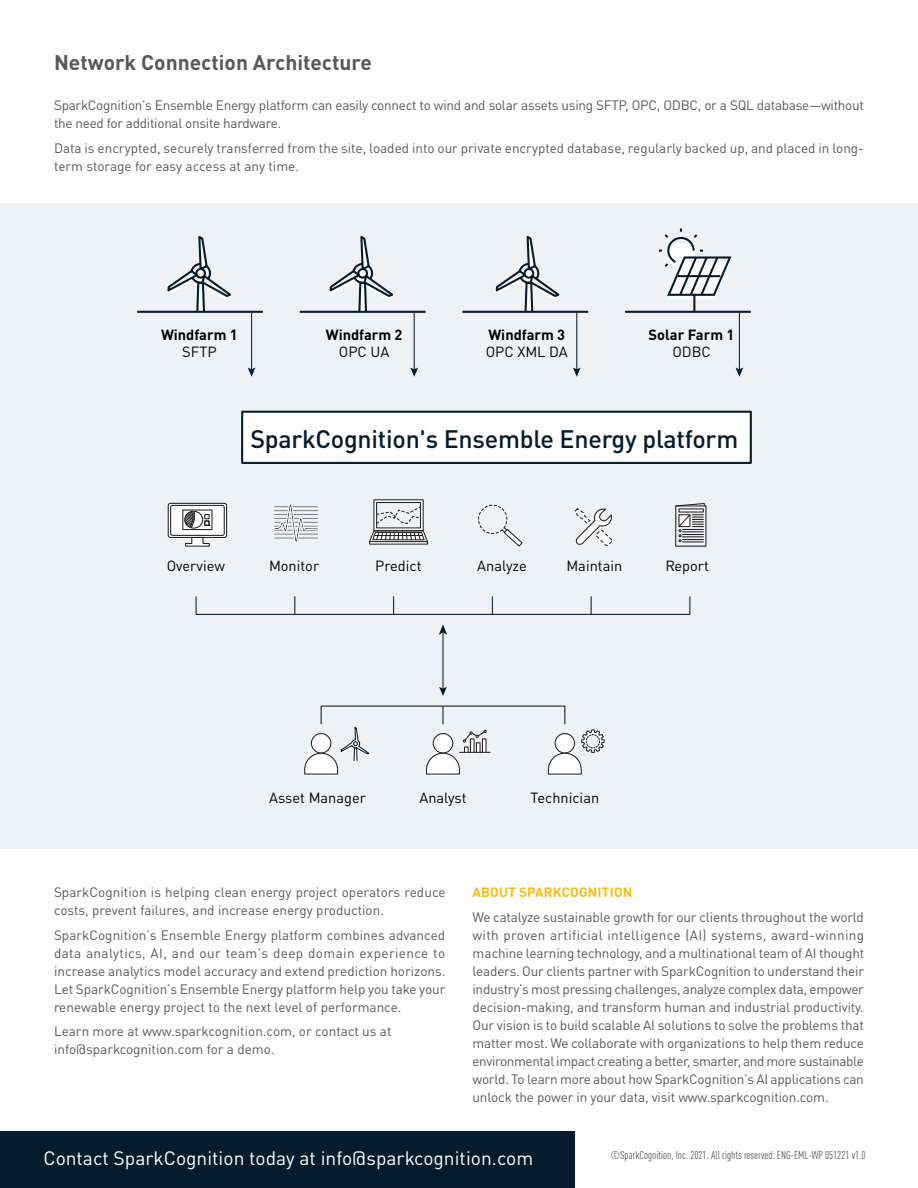
<style>
.page{position:relative;width:918px;height:1188px;background:#fff}
.page>*{position:absolute;margin:0;border:0;box-sizing:border-box;transform-origin:0 0}
.t1{font:500 25.05px "DINOT";letter-spacing:-.01em;color:#051c2c}
.t2{font:700 21px "DINOT";color:#57585a}
.t3{font:19.2px "DINOT";color:#fff}
.t4{font:14.55px "DINOT";color:#000}
.t5{font:700 14.55px "DINOT";color:#000}
.t6{font:13.5px/18px "DINOT";color:#57585a}
.t7{font:13.5px/18px "DINOT";letter-spacing:-.02em;color:#57585a}
.t8{font:700 13.5px "DINOT";letter-spacing:.01em;color:#f7be16}
.t9{font:condensed 11.25px "DINOT";color:#57585a}
</style>
<div class="page">
<div style="left:0;top:203px;width:918px;height:646px;background:#eff2f4"></div>
<div style="left:0;top:1132px;width:574px;height:56px;background:#051c2c"></div>
<svg style="left:328px;top:236px;width:68px;height:75px"></svg>
<svg style="left:494px;top:236px;width:69px;height:75px"></svg>
<svg style="left:659px;top:229px;width:74px;height:82px"></svg>
<hr style="left:137px;top:311px;width:126px;height:2px;background:#051c2c">
<hr style="left:300px;top:311px;width:126px;height:2px;background:#051c2c">
<hr style="left:462px;top:311px;width:126px;height:2px;background:#051c2c">
<hr style="left:625px;top:311px;width:126px;height:2px;background:#051c2c">
<hr style="left:251px;top:312px;width:1px;height:59px;background:#051c2c">
<svg style="left:248px;top:368px;width:7px;height:9px"></svg>
<hr style="left:414px;top:312px;width:1px;height:59px;background:#051c2c">
<svg style="left:410px;top:368px;width:8px;height:9px"></svg>
<hr style="left:442px;top:632px;width:2px;height:58px;background:#051c2c">
<svg style="left:439px;top:624px;width:8px;height:11px"></svg>
<svg style="left:439px;top:687px;width:8px;height:9px"></svg>
<hr style="left:576px;top:312px;width:1px;height:59px;background:#051c2c">
<svg style="left:573px;top:368px;width:8px;height:9px"></svg>
<hr style="left:739px;top:312px;width:1px;height:59px;background:#051c2c">
<svg style="left:736px;top:368px;width:7px;height:9px"></svg>
<div style="left:242px;top:412px;width:509px;height:51px;background:#fff"></div>
<div style="left:241px;top:411px;width:511px;height:53px;border:2px solid #051c2c"></div>
<div style="left:171px;top:505px;width:53px;height:30px;background:#fff;border-radius:2px"></div>
<div style="left:170px;top:505px;width:55px;height:31px;border:1px solid #231f20;border-radius:2px"></div>
<div style="left:168px;top:503px;width:59px;height:35px;border:1px solid #231f20;border-radius:2px"></div>
<svg style="left:185px;top:536px;width:25px;height:11px"></svg>
<div style="left:183px;top:511px;width:29px;height:20px;background:#f1f0f1"></div>
<div style="left:182px;top:510px;width:31px;height:20px;border:1px solid #231f20"></div>
<svg style="left:166px;top:236px;width:68px;height:293px"></svg>
<hr style="left:374px;top:500px;width:49px;height:3px;background:#fff">
<hr style="left:420px;top:500px;width:4px;height:31px;background:#fff">
<hr style="left:374px;top:500px;width:3px;height:30px;background:#fff">
<div style="left:376px;top:502px;width:45px;height:26px;border:1px solid #231f20"></div>
<div style="left:373px;top:499px;width:51px;height:32px;border:1px solid #231f20"></div>
<svg style="left:369px;top:506px;width:60px;height:39px"></svg>
<hr style="left:375px;top:535px;width:47px;height:1px;background:#231f20">
<svg style="left:273px;top:504px;width:46px;height:39px"></svg>
<svg style="left:574px;top:508px;width:38px;height:39px"></svg>
<svg style="left:478px;top:504px;width:45px;height:43px"></svg>
<hr style="left:679px;top:510px;width:24px;height:2px;background:#fff">
<div style="left:675px;top:505px;width:31px;height:42px;border:1px solid #231f20"></div>
<svg style="left:675px;top:503px;width:30px;height:4px"></svg>
<svg style="left:678px;top:514px;width:25px;height:28px"></svg>
<div style="left:196px;top:596px;width:494px;height:19px;border:1px solid #051c2c"></div>
<svg style="left:294px;top:596px;width:1px;height:18px"></svg>
<svg style="left:393px;top:596px;width:1px;height:18px"></svg>
<svg style="left:442px;top:706px;width:2px;height:18px"></svg>
<svg style="left:492px;top:596px;width:1px;height:18px"></svg>
<svg style="left:591px;top:596px;width:1px;height:18px"></svg>
<svg style="left:304px;top:726px;width:66px;height:50px"></svg>
<svg style="left:547px;top:713px;width:58px;height:63px"></svg>
<div style="left:586px;top:734px;width:14px;height:14px;border:1px dashed #231f20;border-radius:50%"></div>
<hr style="left:459px;top:752px;width:31px;height:1px;background:#231f20">
<svg style="left:426px;top:730px;width:61px;height:46px"></svg>
<h2 class="t2" style="left:54px;top:46px;width:319px">Network Connection Architecture</h2>
<p class="t7" style="left:54px;top:95px;width:812px">SparkCognition’s Ensemble Energy platform can easily connect to wind and solar assets using SFTP, OPC, ODBC, or a SQL database—without the need for additional onsite hardware.</p>
<p class="t6" style="left:54px;top:138px;width:812px">Data is encrypted, securely transferred from the site, loaded into our private encrypted database, regularly backed up, and placed in long&shy;term storage for easy access at any time.</p>
<p class="t5" style="left:161px;top:323px;width:78px">Windfarm 1</p>
<p class="t4" style="left:182px;top:341px;width:36px">SFTP</p>
<p class="t5" style="left:326px;top:323px;width:78px">Windfarm 2</p>
<p class="t4" style="left:339px;top:341px;width:52px">OPC UA</p>
<p class="t5" style="left:488px;top:323px;width:78px">Windfarm 3</p>
<p class="t4" style="left:486px;top:341px;width:84px">OPC XML DA</p>
<p class="t5" style="left:649px;top:323px;width:87px">Solar Farm 1</p>
<p class="t4" style="left:672px;top:341px;width:40px">ODBC</p>
<h1 class="t1" style="left:250px;top:419px;width:489px">SparkCognition's Ensemble Energy platform</h1>
<p class="t4" style="left:167px;top:554px;width:60px">Overview</p>
<p class="t4" style="left:269px;top:554px;width:52px">Monitor</p>
<p class="t4" style="left:375px;top:554px;width:48px">Predict</p>
<p class="t4" style="left:477px;top:554px;width:51px">Analyze</p>
<p class="t4" style="left:566px;top:554px;width:57px">Maintain</p>
<p class="t4" style="left:665px;top:554px;width:45px">Report</p>
<p class="t4" style="left:269px;top:787px;width:98px">Asset Manager</p>
<p class="t4" style="left:419px;top:787px;width:49px">Analyst</p>
<p class="t4" style="left:530px;top:787px;width:70px">Technician</p>
<p class="t6" style="left:54px;top:882px;width:393px">SparkCognition is helping clean energy project operators reduce costs, prevent failures, and increase energy production.</p>
<p class="t6" style="left:54px;top:925px;width:393px;text-align:justify">SparkCognition’s Ensemble Energy platform combines advanced data analytics, AI, and our team’s deep domain experience to increase analytics model accuracy and extend prediction horizons.<br>Let SparkCognition’s Ensemble Energy platform help you take your renewable energy project to the next level of performance.</p>
<p class="t6" style="left:54px;top:1021px;width:339px">Learn more at www.sparkcognition.com, or contact us at info@sparkcognition.com for a demo.</p>
<p class="t8" style="left:473px;top:882px;width:161px">ABOUT SPARKCOGNITION</p>
<p class="t6" style="left:472px;top:907px;width:393px;text-align:justify">We catalyze sustainable growth for our clients throughout the world with proven artificial intelligence (AI) systems, award-winning machine learning technology, and a multinational team of AI thought leaders. Our clients partner with SparkCognition to understand their industry’s most pressing challenges, analyze complex data, empower decision-making, and transform human and industrial productivity.<br>Our vision is to build scalable AI solutions to solve the problems that matter most. We collaborate with organizations to help them reduce environmental impact creating a better, smarter, and more sustainable world. To learn more about how SparkCognition’s AI applications can unlock the power in your data, visit www.sparkcognition.com.</p>
<h3 class="t3" style="left:44px;top:1143px;width:491px">Contact SparkCognition today at info@sparkcognition.com</h3>
<p class="t9" style="left:610px;top:1147px;width:257px">©SparkCognition, Inc. 2021. All rights reserved. ENG-EML-WP 051221 v1.0</p>
</div>
